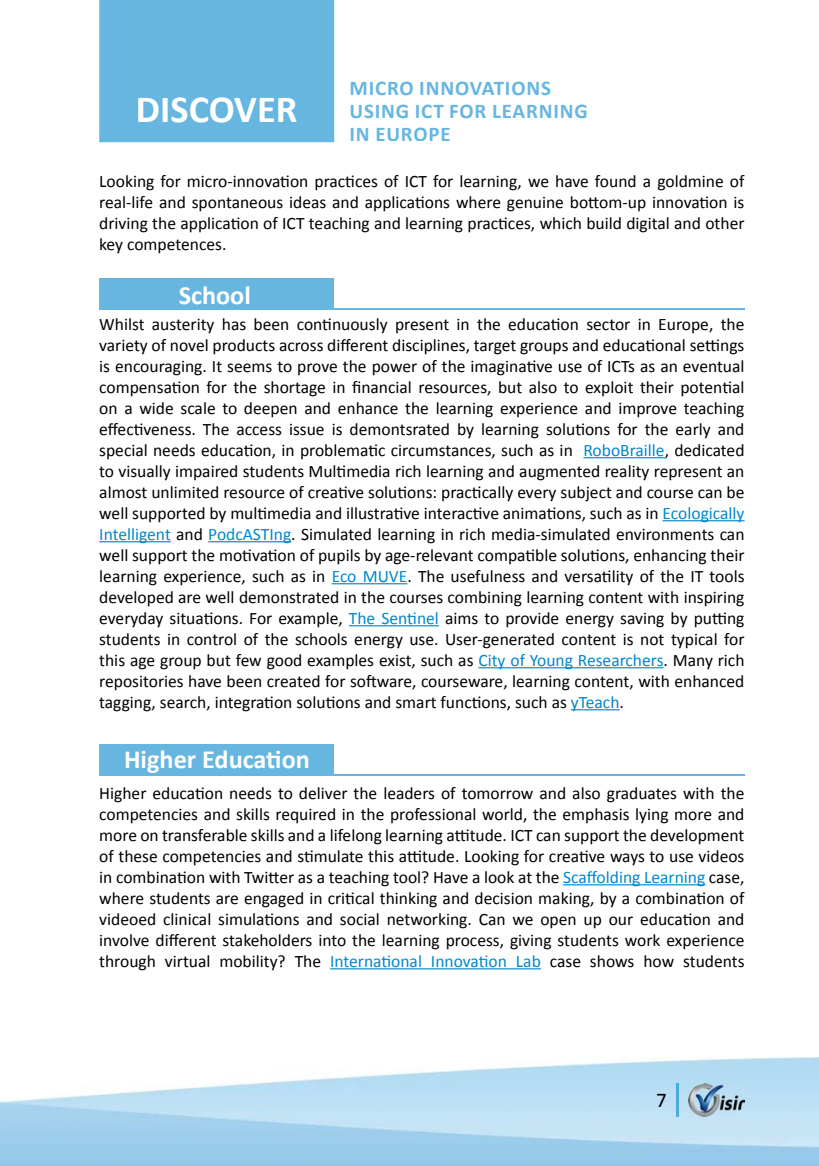
<style>
.page{position:relative;width:819px;height:1166px;background:#fff}
.page>*{position:absolute;margin:0;border:0;box-sizing:border-box;transform-origin:0 0}
.t1{font:700 38.5px "Calibri";color:#fff}
.t2{font:700 26.25px "Calibri";color:#fff}
.t3{font:700 21px/22.8px "Calibri";letter-spacing:.04em;color:#66b6e0}
.t4{font:21px "Calibri";color:#000}
.t5{font:17.5px/21px "Calibri";color:#000;text-align:justify}
.s1{color:#0086cc}
</style>
<div class="page">
<img style="left:0;top:1057px;width:819px;height:109px">
<div style="left:99px;top:0;width:235px;height:142px;background:#66b6e0"></div>
<div style="left:139px;top:98px;width:157px;height:25px;background:#66b6e0"></div>
<div style="left:99px;top:278px;width:235px;height:32px;background:#66b6e0"></div>
<div style="left:99px;top:744px;width:235px;height:32px;background:#66b6e0"></div>
<img style="left:688px;top:1084px;width:56px;height:32px">
<img style="left:676px;top:1084px;width:2px;height:32px">
<hr style="left:583px;top:457px;width:81px;height:1px;background:#0086cc">
<hr style="left:662px;top:520px;width:82px;height:1px;background:#0086cc">
<hr style="left:99px;top:541px;width:72px;height:1px;background:#0086cc">
<hr style="left:208px;top:541px;width:83px;height:1px;background:#0086cc">
<hr style="left:331px;top:583px;width:76px;height:1px;background:#0086cc">
<hr style="left:349px;top:625px;width:90px;height:1px;background:#0086cc">
<hr style="left:478px;top:667px;width:185px;height:1px;background:#0086cc">
<hr style="left:571px;top:709px;width:48px;height:1px;background:#0086cc">
<hr style="left:563px;top:884px;width:142px;height:1px;background:#0086cc">
<hr style="left:330px;top:968px;width:211px;height:1px;background:#0086cc">
<hr style="left:334px;top:308px;width:410px;height:2px;background:#66b6e0">
<hr style="left:334px;top:774px;width:410px;height:2px;background:#66b6e0">
<h1 class="t1" style="left:136px;top:85px;width:163px">DISCOVER</h1>
<p class="t3" style="left:349px;top:77px;width:240px">MICRO INNOVATIONS<br>USING ICT FOR LEARNING<br>IN EUROPE</p>
<p class="t5" style="left:99px;top:170px;width:646px">Looking for micro-innovation practices of ICT for learning, we have found a goldmine of real-life and spontaneous ideas and applications where genuine bottom-up innovation is driving the application of ICT teaching and learning practices, which build digital and other key competences.</p>
<h2 class="t2" style="left:179px;top:279px;width:74px">SCHOOL</h2>
<p class="t5" style="left:99px;top:313px;width:646px">Whilst austerity has been continuously present in the education sector in Europe, the variety of novel products across different disciplines, target groups and educational settings is encouraging. It seems to prove the power of the imaginative use of ICTs as an eventual compensation for the shortage in financial resources, but also to exploit their potential on a wide scale to deepen and enhance the learning experience and improve teaching effectiveness. The access issue is demontsrated by learning solutions for the early and special needs education, in problematic circumstances, such as in <span class="s1">RoboBraille</span>, dedicated to visually impaired students Multimedia rich learning and augmented reality represent an almost unlimited resource of creative solutions: practically every subject and course can be well supported by multimedia and illustrative interactive animations, such as in <span class="s1">Ecologically Intelligent</span> and <span class="s1">PodcASTIng</span>. Simulated learning in rich media-simulated environments can well support the motivation of pupils by age-relevant compatible solutions, enhancing their learning experience, such as in <span class="s1">Eco MUVE</span>. The usefulness and versatility of the IT tools developed are well demonstrated in the courses combining learning content with inspiring everyday situations. For example, <span class="s1">The Sentinel</span> aims to provide energy saving by putting students in control of the schools energy use. User-generated content is not typical for this age group but few good examples exist, such as <span class="s1">City of Young Researchers</span>. Many rich repositories have been created for software, courseware, learning content, with enhanced tagging, search, integration solutions and smart functions, such as <span class="s1">yTeach</span>.</p>
<h2 class="t2" style="left:124px;top:743px;width:187px">HIGHER EDUCATION</h2>
<p class="t5" style="left:99px;top:782px;width:646px">Higher education needs to deliver the leaders of tomorrow and also graduates with the competencies and skills required in the professional world, the emphasis lying more and more on transferable skills and a lifelong learning attitude. ICT can support the development of these competencies and stimulate this attitude. Looking for creative ways to use videos in combination with Twitter as a teaching tool? Have a look at the <span class="s1">Scaffolding Learning</span> case, where students are engaged in critical thinking and decision making, by a combination of videoed clinical simulations and social networking. Can we open up our education and involve different stakeholders into the learning process, giving students work experience through virtual mobility? The <span class="s1">International Innovation Lab</span> case shows how students</p>
<p class="t4" style="left:656px;top:1087px;width:12px">7</p>
</div>
